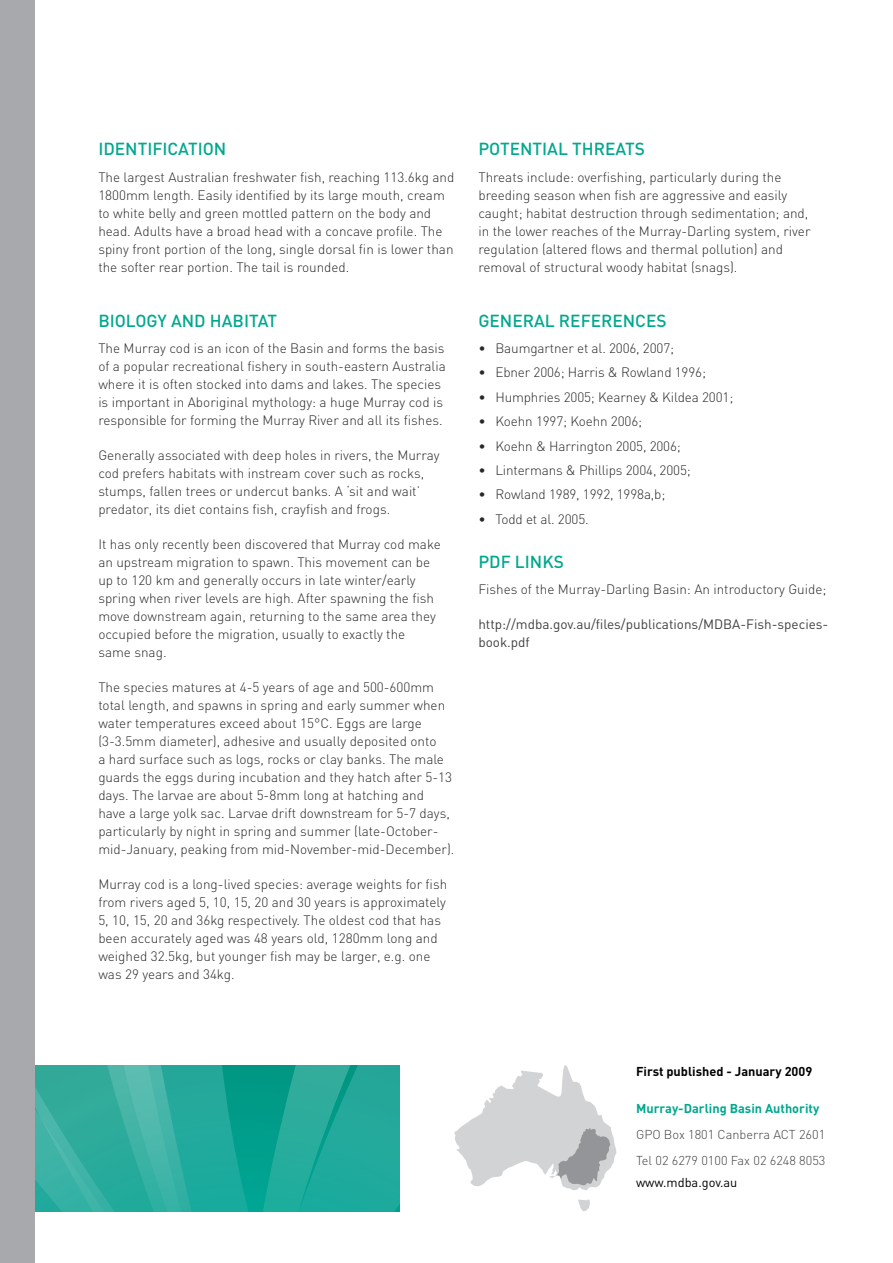
<style>
.page{position:relative;width:893px;height:1263px;background:#fff}
.page>*{position:absolute;margin:0;border:0;box-sizing:border-box;transform-origin:0 0}
.t1{font:500 17.25px "DIN";color:#00a88e}
.t2{font:300 13.5px/18px "DIN";color:#292829}
.t3{font:13.5px/18px "DIN";color:#414042}
.t4{font:300 12.75px/26px "DIN";color:#414042}
.t5{font:700 12.75px "DIN";color:#00a88e}
.t6{font:700 12.75px "DIN";color:#000}
.t7{font:12.75px "DIN";color:#000}
</style>
<div class="page">
<svg style="left:34px;top:1065px;width:366px;height:146px;background:#26aa9b"></svg>
<div style="left:0;top:0;width:34px;height:1263px;background:#a7a9ac"></div>
<svg style="left:578px;top:1199px;width:12px;height:12px"></svg>
<svg style="left:454px;top:1065px;width:162px;height:125px"></svg>
<p class="t1" style="left:98px;top:138px;width:15px">IDENTIFICATI</p>
<p class="t1" style="left:203px;top:138px;width:22px">ON</p>
<p class="t2" style="left:98px;top:168px;width:357px">The largest Australian freshwater fish, reaching 113.6kg and 1800mm length. Easily identified by its large mouth, cream to white belly and green mottled pattern on the body and head. Adults have a broad head with a concave profile. The spiny front portion of the long, single dorsal fin is lower than the softer rear portion. The tail is rounded.</p>
<p class="t1" style="left:98px;top:309px;width:85px">BIOLOGY AND</p>
<p class="t1" style="left:210px;top:309px;width:43px">HABITAT</p>
<p class="t2" style="left:98px;top:339px;width:349px">The Murray cod is an icon of the Basin and forms the basis of a popular recreational fishery in south-eastern Australia where it is often stocked into dams and lakes. The species is important in Aboriginal mythology: a huge Murray cod is responsible for forming the Murray River and all its fishes.</p>
<p class="t2" style="left:98px;top:446px;width:343px">Generally associated with deep holes in rivers, the Murray cod prefers habitats with instream cover such as rocks, stumps, fallen trees or undercut banks. A ‘sit and wait’ predator, its diet contains fish, crayfish and frogs.</p>
<p class="t2" style="left:98px;top:535px;width:344px">It has only recently been discovered that Murray cod make an upstream migration to spawn. This movement can be up to 120 km and generally occurs in late winter/early spring when river levels are high. After spawning the fish move downstream again, returning to the same area they occupied before the migration, usually to exactly the same snag.</p>
<p class="t2" style="left:98px;top:678px;width:358px">The species matures at 4-5 years of age and 500-600mm total length, and spawns in spring and early summer when water temperatures exceed about 15°C. Eggs are large (3-3.5mm diameter), adhesive and usually deposited onto<br>a hard surface such as logs, rocks or clay banks. The male guards the eggs during incubation and they hatch after 5-13 days. The larvae are about 5-8mm long at hatching and have a large yolk sac. Larvae drift downstream for 5-7 days, particularly by night in spring and summer (late-October&shy;mid-January, peaking from mid-November-mid-December).</p>
<p class="t2" style="left:98px;top:875px;width:350px">Murray cod is a long-lived species: average weights for fish from rivers aged 5, 10, 15, 20 and 30 years is approximately 5, 10, 15, 20 and 36kg respectively. The oldest cod that has been accurately aged was 48 years old, 1280mm long and weighed 32.5kg, but younger fish may be larger, e.g. one was 29 years and 34kg.</p>
<p class="t1" style="left:478px;top:138px;width:33px">POTENTIA</p>
<p class="t1" style="left:558px;top:138px;width:58px">L TH REATS</p>
<p class="t2" style="left:478px;top:168px;width:334px">Threats include: overfishing, particularly during the breeding season when fish are aggressive and easily caught; habitat destruction through sedimentation; and, in the lower reaches of the Murray-Darling system, river regulation (altered flows and thermal pollution) and removal of structural woody habitat (snags).</p>
<p class="t1" style="left:478px;top:309px;width:23px">GENE</p>
<p class="t1" style="left:523px;top:309px;width:48px">RAL REFE</p>
<p class="t1" style="left:601px;top:309px;width:23px">RENCES</p>
<p class="t2" style="left:478px;top:339px;width:197px">• Baumgartner et al. 2006, 2007;</p>
<p class="t2" style="left:478px;top:363px;width:229px">• Ebner 2006; Harris &amp; Rowland 1996;</p>
<p class="t2" style="left:478px;top:388px;width:256px">• Humphries 2005; Kearney &amp; Kildea 2001;</p>
<p class="t2" style="left:478px;top:412px;width:165px">• Koehn 1997; Koehn 2006;</p>
<p class="t2" style="left:478px;top:437px;width:204px">• Koehn &amp; Harrington 2005, 2006;</p>
<p class="t2" style="left:478px;top:461px;width:214px">• Lintermans &amp; Phillips 2004, 2005;</p>
<p class="t2" style="left:478px;top:485px;width:189px">• Rowland 1989, 1992, 1998a,b;</p>
<p class="t2" style="left:478px;top:510px;width:112px">• Todd et al. 2005.</p>
<p class="t1" style="left:478px;top:550px;width:85px">PDF LIN KS</p>
<p class="t2" style="left:478px;top:580px;width:349px">Fishes of the Murray-Darling Basin: An introductory Guide;</p>
<p class="t3" style="left:478px;top:615px;width:351px">http://mdba.gov.au/files/publications/MDBA-Fish-species&shy;book.pdf</p>
<p class="t6" style="left:636px;top:1063px;width:178px">First published - January 2009</p>
<p class="t5" style="left:636px;top:1100px;width:185px">Murray-Darling Basin Authority</p>
<p class="t4" style="left:636px;top:1121px;width:191px">GPO Box 1801 Canberra ACT 2601<br>Tel 02 6279 0100 Fax 02 6248 8053</p>
<p class="t7" style="left:636px;top:1174px;width:103px">www.mdba.gov.au</p>
</div>
